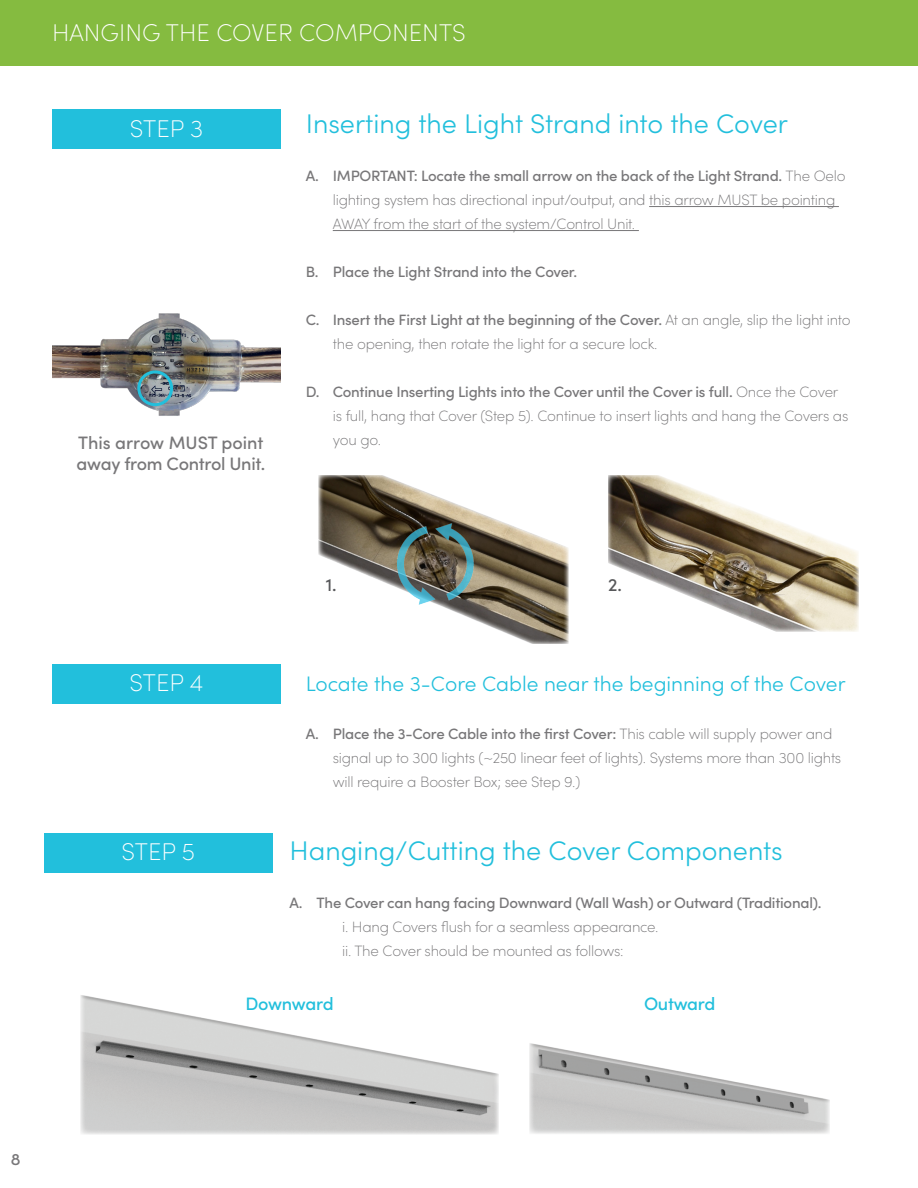
<style>
.page{position:relative;width:918px;height:1188px;background:#fff}
.page>*{position:absolute;margin:0;border:0;box-sizing:border-box;transform-origin:0 0}
.t1{font:300 27px "Sofia Pro";color:#22bfdc}
.t2{font:200 24.3px "Sofia Pro";color:#fff}
.t3{font:300 21px "Sofia Pro";color:#22bfdc}
.t4{font:500 18px/21.6px "Sofia Pro";letter-spacing:-.015em;color:#787779}
.t5{font:500 18px "Sofia Pro";letter-spacing:-.015em;color:#22bfdc}
.t6{font:500 18px "Sofia Pro";color:#57585a}
.t7{font:500 16.65px "Sofia Pro";color:#787779}
.t8{font:200 15px/24px "Sofia Pro";letter-spacing:-.015em;color:#787779}
.t9{font:500 15px "Sofia Pro";letter-spacing:-.015em;color:#787779}
.s1{font-weight:500}
</style>
<div class="page">
<div style="left:52px;top:664px;width:229px;height:40px;background:#22bfdc"></div>
<div style="left:52px;top:110px;width:229px;height:39px;background:#22bfdc"></div>
<hr style="left:649px;top:206px;width:190px;height:1px;background:#787779">
<hr style="left:333px;top:230px;width:306px;height:1px;background:#787779">
<div style="left:44px;top:833px;width:229px;height:39px;background:#22bfdc"></div>
<div style="left:0;top:0;width:918px;height:66px;background:#85bb40"></div>
<img style="left:52px;top:313px;width:229px;height:103px">
<div style="left:137px;top:370px;width:36px;height:36px;border:3px solid #22bfdc;border-radius:50%"></div>
<div style="left:530px;top:1029px;width:300px;height:105px;background:#231f20;opacity:.3"></div>
<div style="left:81px;top:969px;width:418px;height:165px;background:#231f20;opacity:.3"></div>
<img style="left:608px;top:475px;width:250px;height:156px">
<img style="left:319px;top:475px;width:249px;height:169px">
<img style="left:397px;top:524px;width:76px;height:81px">
<p class="t2" style="left:52px;top:15px;width:415px">HANGING THE COVER COMPONENTS</p>
<p class="t2" style="left:130px;top:111px;width:75px">STEP 3</p>
<p class="t1" style="left:306px;top:104px;width:484px">Inserting the Light Strand into the Cover</p>
<p class="t8" style="left:333px;top:163px;width:514px;text-indent:-27px"><span class="s1">A. IMPORTANT: Locate the small arrow on the back of the Light Strand.</span> The Oelo lighting system has directional input/output, and this arrow MUST be pointing<br>AWAY from the start of the system/Control Unit.</p>
<p class="t9" style="left:306px;top:261px;width:273px">B. Place the Light Strand into the Cover.</p>
<p class="t8" style="left:333px;top:307px;width:519px;text-indent:-27px"><span class="s1">C. Insert the First Light at the beginning of the Cover.</span> At an angle, slip the light into the opening, then rotate the light for a secure lock.</p>
<p class="t8" style="left:333px;top:379px;width:517px;text-indent:-27px"><span class="s1">D. Continue Inserting Lights into the Cover until the Cover is full.</span> Once the Cover is full, hang that Cover (Step 5). Continue to insert lights and hang the Covers as you go.</p>
<p class="t4" style="left:77px;top:430px;width:190px">This arrow MUST point away from Control Unit.</p>
<p class="t2" style="left:130px;top:665px;width:75px">STEP 4</p>
<p class="t2" style="left:122px;top:834px;width:75px">STEP 5</p>
<p class="t6" style="left:326px;top:571px;width:12px">1.</p>
<p class="t6" style="left:608px;top:571px;width:15px">2.</p>
<p class="t3" style="left:306px;top:668px;width:541px">Locate the 3-Core Cable near the beginning of the Cover</p>
<p class="t8" style="left:333px;top:721px;width:510px;text-indent:-27px"><span class="s1">A. Place the 3-Core Cable into the first Cover:</span> This cable will supply power and signal up to 300 lights (~250 linear feet of lights). Systems more than 300 lights will require a Booster Box; see Step 9.)</p>
<p class="t1" style="left:290px;top:831px;width:495px">Hanging/Cutting the Cover Components</p>
<p class="t9" style="left:290px;top:892px;width:534px">A. The Cover can hang facing Downward (Wall Wash) or Outward (Traditional).</p>
<p class="t8" style="left:342px;top:914px;width:318px">i. Hang Covers flush for a seamless appearance.</p>
<p class="t8" style="left:342px;top:938px;width:283px">ii. The Cover should be mounted as follows:</p>
<p class="t5" style="left:246px;top:990px;width:90px">Downward</p>
<p class="t5" style="left:644px;top:990px;width:73px">Outward</p>
<p class="t7" style="left:11px;top:1147px;width:11px">8</p>
</div>
